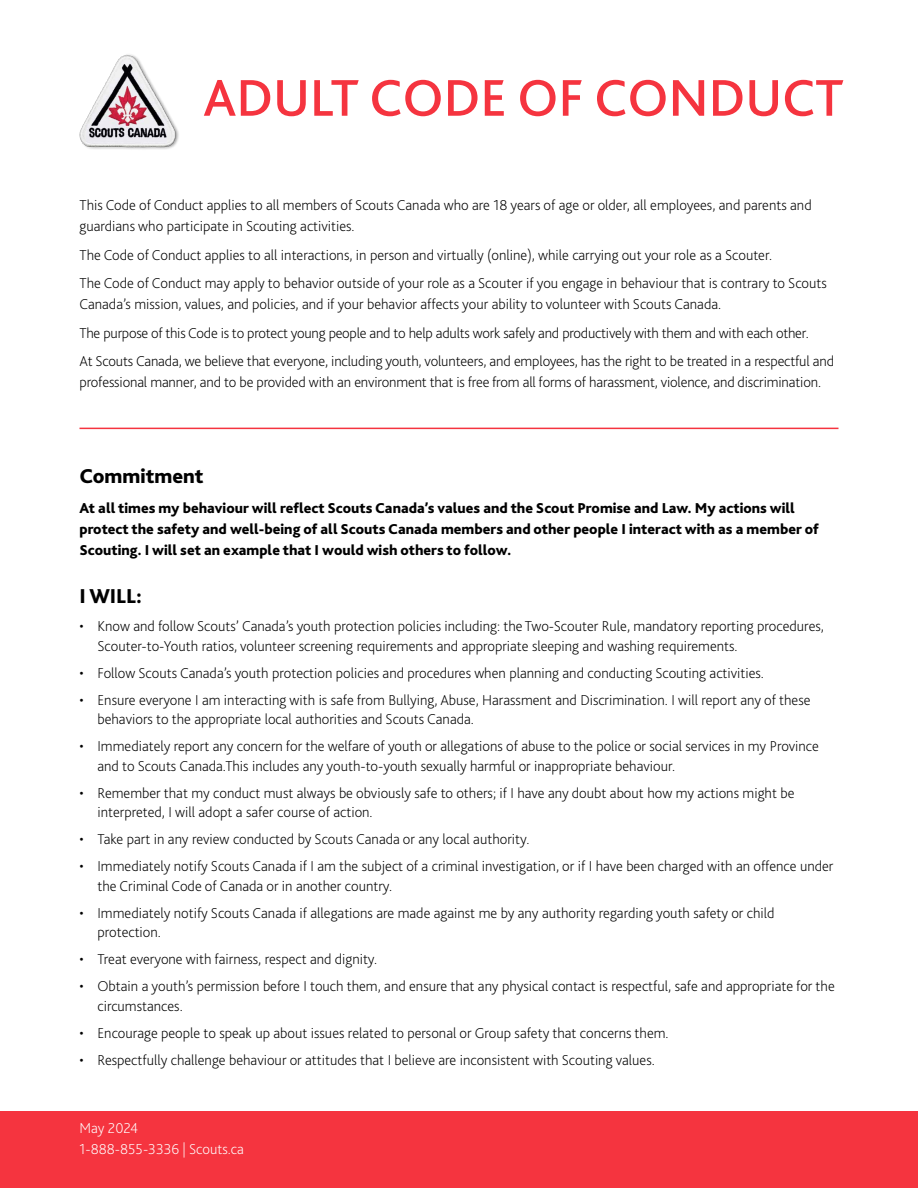
<style>
.page{position:relative;width:918px;height:1188px;background:#fff}
.page>*{position:absolute;margin:0;border:0;box-sizing:border-box;transform-origin:0 0}
.t1{font:500 54px "Bliss 2";color:#f5343f}
.t2{font:800 21px "Bliss 2";color:#000}
.t3{font:200 15px/19.5px "Bliss 2";color:#000}
.t4{font:800 15px/21px "Bliss 2";color:#000}
.t5{font:200 15px/21px "Bliss 2";color:#fff}
</style>
<div class="page">
<div style="left:0;top:1111px;width:918px;height:77px;background:#f5343f"></div>
<img style="left:79px;top:54px;width:100px;height:95px">
<hr style="left:80px;top:428px;width:758px;height:1px;background:#f5343f">
<h1 class="t1" style="left:203px;top:64px;width:642px">ADULT CODE OF CONDUCT</h1>
<p class="t3" style="left:80px;top:194px;width:734px;line-height:21px">This Code of Conduct applies to all members of Scouts Canada who are 18 years of age or older, all employees, and parents and guardians who participate in Scouting activities.</p>
<p class="t3" style="left:80px;top:240px;width:749px;line-height:28.5px">The Code of Conduct applies to all interactions, in person and virtually (online), while carrying out your role as a Scouter.<br>The Code of Conduct may apply to behavior outside of your role as a Scouter if you engage in behaviour that is contrary to Scouts</p>
<p class="t3" style="left:80px;top:289px;width:756px;line-height:28.5px">Canada’s mission, values, and policies, and if your behavior affects your ability to volunteer with Scouts Canada.<br>The purpose of this Code is to protect young people and to help adults work safely and productively with them and with each other.<br>At Scouts Canada, we believe that everyone, including youth, volunteers, and employees, has the right to be treated in a respectful and</p>
<p class="t3" style="left:80px;top:372px;width:743px">professional manner, and to be provided with an environment that is free from all forms of harassment, violence, and discrimination.</p>
<h2 class="t2" style="left:80px;top:463px;width:126px">Commitment</h2>
<p class="t4" style="left:80px;top:497px;width:741px">At all times my behaviour will reflect Scouts Canada’s values and the Scout Promise and Law. My actions will protect the safety and well-being of all Scouts Canada members and other people I interact with as a member of<br>Scouting. I will set an example that I would wish others to follow.</p>
<h2 class="t2" style="left:80px;top:583px;width:64px">I WILL:</h2>
<p class="t3" style="left:98px;top:616px;width:728px;text-indent:-18px">• Know and follow Scouts’ Canada’s youth protection policies including: the Two-Scouter Rule, mandatory reporting procedures,<br>Scouter-to-Youth ratios, volunteer screening requirements and appropriate sleeping and washing requirements.</p>
<p class="t3" style="left:80px;top:663px;width:686px">• Follow Scouts Canada’s youth protection policies and procedures when planning and conducting Scouting activities.</p>
<p class="t3" style="left:98px;top:690px;width:715px;text-indent:-18px">• Ensure everyone I am interacting with is safe from Bullying, Abuse, Harassment and Discrimination. I will report any of these behaviors to the appropriate local authorities and Scouts Canada.</p>
<p class="t3" style="left:98px;top:736px;width:723px;text-indent:-18px">• Immediately report any concern for the welfare of youth or allegations of abuse to the police or social services in my Province and to Scouts Canada.This includes any youth-to-youth sexually harmful or inappropriate behaviour.</p>
<p class="t3" style="left:98px;top:783px;width:698px;text-indent:-18px">• Remember that my conduct must always be obviously safe to others; if I have any doubt about how my actions might be interpreted, I will adopt a safer course of action.</p>
<p class="t3" style="left:80px;top:829px;width:451px">• Take part in any review conducted by Scouts Canada or any local authority.</p>
<p class="t3" style="left:98px;top:856px;width:737px;text-indent:-18px">• Immediately notify Scouts Canada if I am the subject of a criminal investigation, or if I have been charged with an offence under the Criminal Code of Canada or in another country.</p>
<p class="t3" style="left:98px;top:903px;width:679px;text-indent:-18px">• Immediately notify Scouts Canada if allegations are made against me by any authority regarding youth safety or child protection.</p>
<p class="t3" style="left:80px;top:949px;width:299px">• Treat everyone with fairness, respect and dignity.</p>
<p class="t3" style="left:98px;top:976px;width:739px;text-indent:-18px">• Obtain a youth’s permission before I touch them, and ensure that any physical contact is respectful, safe and appropriate for the circumstances.</p>
<p class="t3" style="left:80px;top:1023px;width:591px">• Encourage people to speak up about issues related to personal or Group safety that concerns them.</p>
<p class="t3" style="left:80px;top:1050px;width:577px">• Respectfully challenge behaviour or attitudes that I believe are inconsistent with Scouting values.</p>
<p class="t5" style="left:80px;top:1117px;width:166px">May 2024<br>1-888-855-3336 | Scouts.ca</p>
</div>
